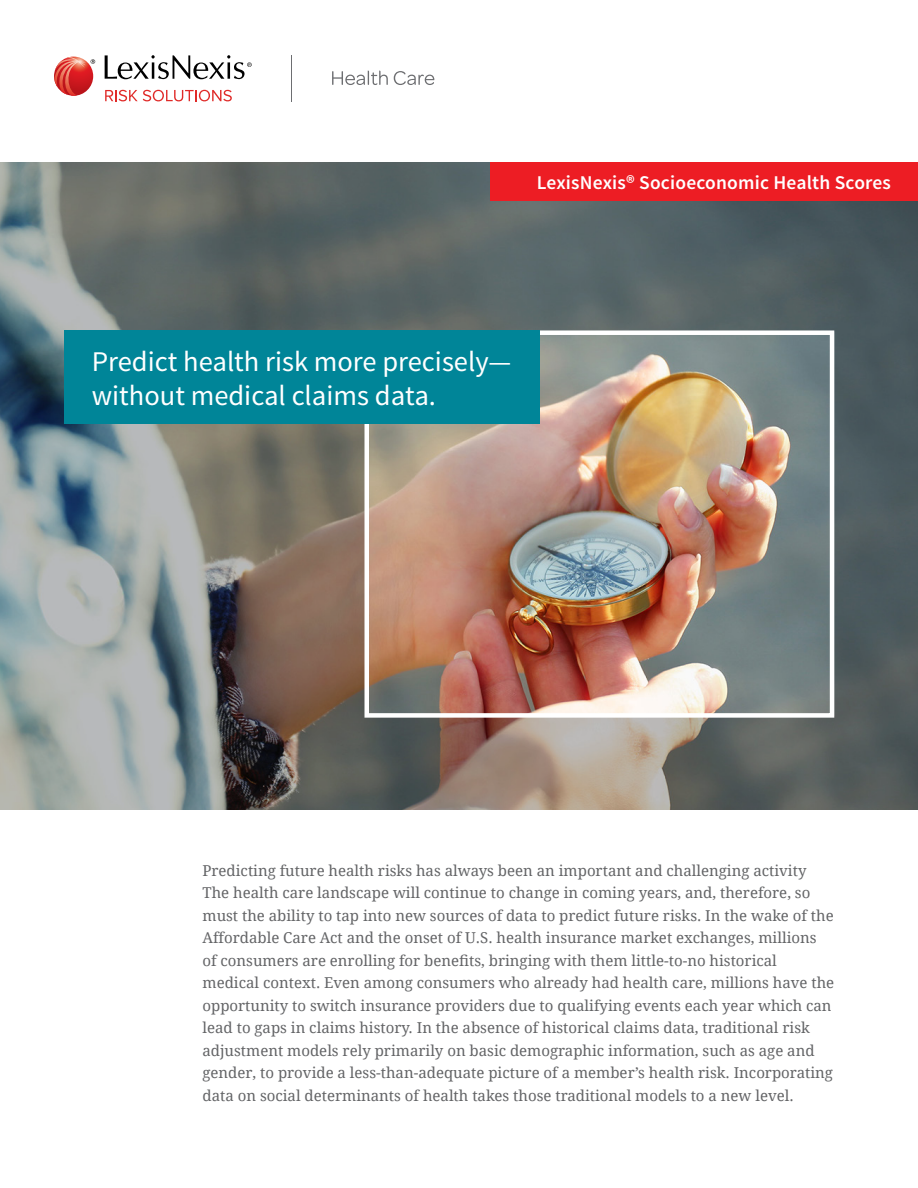
<style>
.page{position:relative;width:918px;height:1188px;background:#fff}
.page>*{position:absolute;margin:0;border:0;box-sizing:border-box;transform-origin:0 0}
.t1{font:28.5px/34.2px "Source Sans Pro";color:#fff}
.t2{font:600 19.5px "Source Sans Pro";letter-spacing:.01em;color:#fff}
.t3{font:15px/22.5px "Droid Serif";color:#636466}
</style>
<div class="page">
<img style="left:0;top:162px;width:918px;height:648px">
<div style="left:364px;top:330px;width:470px;height:388px;border:4px solid #fff"></div>
<div style="left:65px;top:330px;width:475px;height:94px;background:#008598"></div>
<svg style="left:105px;top:90px;width:127px;height:11px"></svg>
<svg style="left:105px;top:55px;width:147px;height:24px"></svg>
<svg style="left:54px;top:57px;width:41px;height:39px"></svg>
<hr style="left:291px;top:55px;width:1px;height:46px;background:#6d6e71">
<svg style="left:332px;top:71px;width:56px;height:14px"></svg>
<svg style="left:394px;top:71px;width:40px;height:14px"></svg>
<div style="left:490px;top:162px;width:428px;height:39px;background:#ed1d24"></div>
<h2 class="t2" style="left:537px;top:170px;width:356px">LexisNexis® Socioeconomic Health Scores</h2>
<h1 class="t1" style="left:92px;top:345px;width:421px">Predict health risk more precisely— without medical claims data.</h1>
<p class="t3" style="left:202px;top:859px;width:633px">Predicting future health risks has always been an important and challenging activity The health care landscape will continue to change in coming years, and, therefore, so must the ability to tap into new sources of data to predict future risks. In the wake of the Affordable Care Act and the onset of U.S. health insurance market exchanges, millions of consumers are enrolling for benefits, bringing with them little-to-no historical medical context. Even among consumers who already had health care, millions have the opportunity to switch insurance providers due to qualifying events each year which can lead to gaps in claims history. In the absence of historical claims data, traditional risk adjustment models rely primarily on basic demographic information, such as age and gender, to provide a less-than-adequate picture of a member’s health risk. Incorporating data on social determinants of health takes those traditional models to a new level.</p>
</div>
